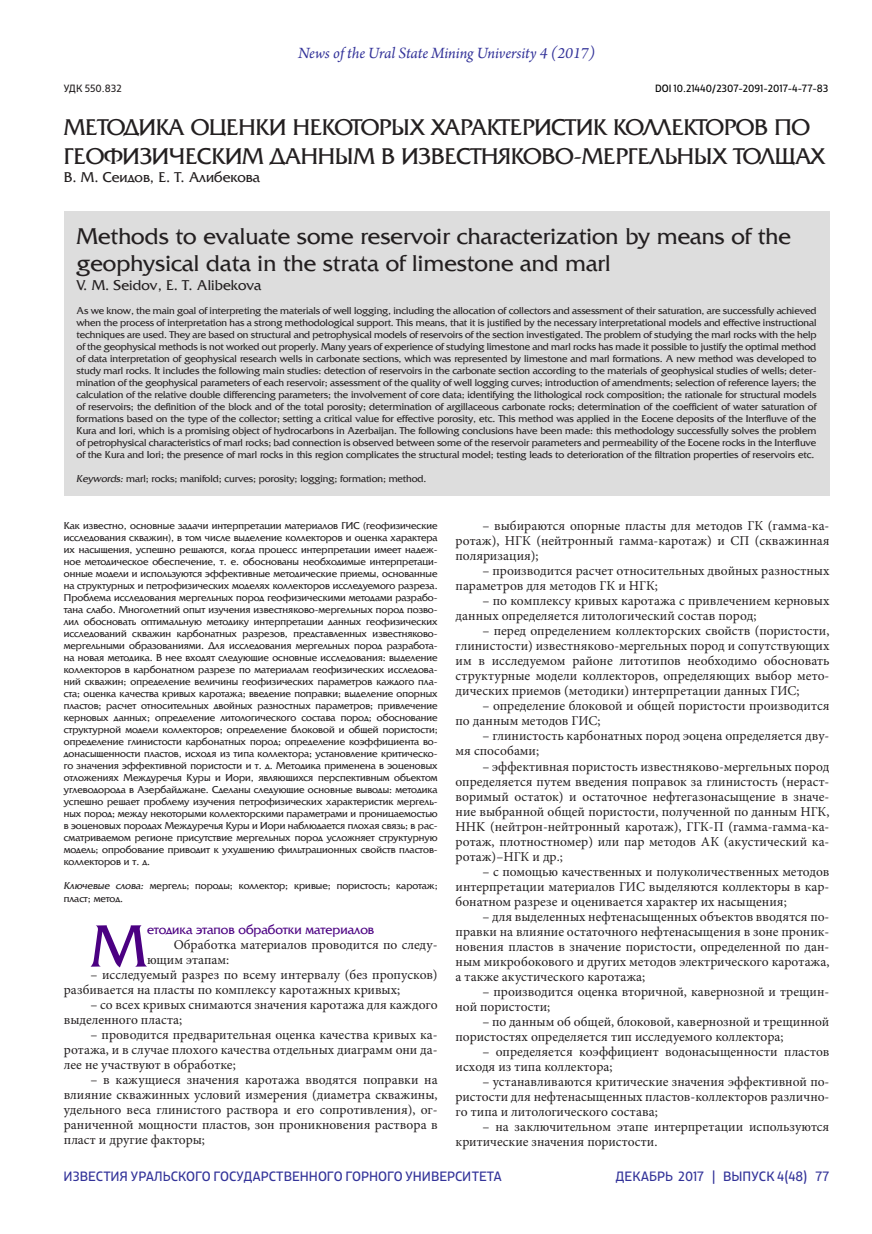
<style>
.page{position:relative;width:872px;height:1234px;background:#fff}
.page>*{position:absolute;margin:0;border:0;box-sizing:border-box;transform-origin:0 0}
.Обычный{font:62.85px "AG Friquer";color:#4b0082}
.Îñíîâíîé_òåêñò__2{font:24px/27px "AG Friquer";color:#231f20}
.Обычный-2{font:24px/28.8px "AG Friquer";letter-spacing:-.01em;color:#231f20}
.t1{font:italic 16.5px "Arno Pro";letter-spacing:-.005em;color:#339}
.Обычный-3{font:15px "AG Friquer";color:#231f20}
.Обычный-4{font:13.5px/15px "Minion Pro";color:#231f20}
.t2{font:13.5px "XXII Centar";color:#339}
.Обычный-5{font:13.5px "AG Friquer";color:#4b0082}
.Обычный-6{font:10.5px/12px "AG Friquer";letter-spacing:-.01em;color:#231f20;text-align:justify}
.Обычный-7{font:10.5px "XXII Centar";color:#000}
.Обычный-8{font:10.5px "XXII Centar";color:#231f20}
.s1{font-style:italic}
</style>
<div class="page">
<div style="left:64px;top:211px;width:765px;height:285px;background:#ddd"></div>
<h3 class="t1" style="left:298px;top:44px;width:299px">News of the Ural State Mining University 4 (2017)</h3>
<p class="Обычный-8" style="left:64px;top:81px;width:59px">УДК 550.832</p>
<p class="Обычный-7" style="left:655px;top:81px;width:175px">DOI 10.21440/2307-2091-2017-4-77-83</p>
<p class="Обычный-2" style="left:64px;top:113px;width:762px">МЕТОДИКА ОЦЕНКИ НЕКОТОРЫХ ХАРАКТЕРИСТИК КОЛЛЕКТОРОВ ПО<br>ГЕОФИЗИЧЕСКИМ ДАННЫМ В ИЗВЕСТНЯКОВО-МЕРГЕЛЬНЫХ ТОЛЩАХ</p>
<p class="Обычный-3" style="left:64px;top:169px;width:198px">В. М. Сеидов, Е. Т. Алибекова</p>
<p class="Îñíîâíîé_òåêñò__2" style="left:77px;top:223px;width:716px">Methods to evaluate some reservoir characterization by means of the geophysical data in the strata of limestone and marl</p>
<p class="Обычный-3" style="left:77px;top:277px;width:186px">V. M. Seidov, E. T. Alibekova</p>
<p class="Обычный-6" style="left:77px;top:305px;width:741px">As we know, the main goal of interpreting the materials of well logging, including the allocation of collectors and assessment of their saturation, are successfully achieved when the process of interpretation has a strong methodological support. This means, that it is justified by the necessary interpretational models and effective instructional techniques are used. They are based on structural and petrophysical models of reservoirs of the section investigated. The problem of studying the marl rocks with the help of the geophysical methods is not worked out properly. Many years of experience of studying limestone and marl rocks has made it possible to justify the optimal method of data interpretation of geophysical research wells in carbonate sections, which was represented by limestone and marl formations. A new method was developed to study marl rocks. It includes the following main studies: detection of reservoirs in the carbonate section according to the materials of geophysical studies of wells; deter&shy;mination of the geophysical parameters of each reservoir; assessment of the quality of well logging curves; introduction of amendments; selection of reference layers; the calculation of the relative double differencing parameters; the involvement of core data; identifying the lithological rock composition; the rationale for structural models of reservoirs; the definition of the block and of the total porosity; determination of argillaceous carbonate rocks; determination of the coefficient of water saturation of formations based on the type of the collector; setting a critical value for effective porosity, etc. This method was applied in the Eocene deposits of the Interfluve of the Kura and Iori, which is a promising object of hydrocarbons in Azerbaijan. The following conclusions have been made: this methodology successfully solves the problem of petrophysical characteristics of marl rocks; bad connection is observed between some of the reservoir parameters and permeability of the Eocene rocks in the Interfluve of the Kura and Iori; the presence of marl rocks in this region complicates the structural model; testing leads to deterioration of the filtration properties of reservoirs etc.</p>
<p class="Обычный-6" style="left:77px;top:473px;width:351px"><span class="s1">Keywords:</span> marl; rocks; manifold; curves; porosity; logging; formation; method.</p>
<p class="Обычный-6" style="left:64px;top:519px;width:375px">Как известно, основные задачи интерпретации материалов ГИС (геофизические исследования скважин), в том числе выделение коллекторов и оценка характера их насыщения, успешно решаются, когда процесс интерпретации имеет надеж&shy;ное методическое обеспечение, т. е. обоснованы необходимые интерпретаци&shy;онные модели и используются эффективные методические приемы, основанные на структурных и петрофизических моделях коллекторов исследуемого разреза.<br>Проблема исследования мергельных пород геофизическими методами разрабо&shy;тана слабо. Многолетний опыт изучения известняково-мергельных пород позво&shy;лил обосновать оптимальную методику интерпретации данных геофизических исследований скважин карбонатных разрезов, представленных известняково&shy;мергельными образованиями. Для исследования мергельных пород разработа&shy;на новая методика. В нее входят следующие основные исследования: выделение коллекторов в карбонатном разрезе по материалам геофизических исследова&shy;ний скважин; определение величины геофизических параметров каждого пла&shy;ста; оценка качества кривых каротажа; введение поправки; выделение опорных пластов; расчет относительных двойных разностных параметров; привлечение керновых данных; определение литологического состава пород; обоснование структурной модели коллекторов; определение блоковой и общей пористости; определение глинистости карбонатных пород; определение коэффициента во&shy;донасыщенности пластов, исходя из типа коллектора; установление критическо&shy;го значения эффективной пористости и т. д. Методика применена в эоценовых отложениях Междуречья Куры и Иори, являющихся перспективным объектом углеводорода в Азербайджане. Сделаны следующие основные выводы: методика успешно решает проблему изучения петрофизических характеристик мергель&shy;ных пород; между некоторыми коллекторскими параметрами и проницаемостью в эоценовых породах Междуречья Куры и Иори наблюдается плохая связь; в рас&shy;сматриваемом регионе присутствие мергельных пород усложняет структурную модель; опробование приводит к ухудшению фильтрационных свойств пластов&shy;коллекторов и т. д.</p>
<p class="Обычный-6" style="left:64px;top:879px;width:375px;line-height:12.6px"><span class="s1">Ключевые слова:</span> мергель; породы; коллектор; кривые; пористость; каротаж; пласт; метод.</p>
<p class="Обычный" style="left:90px;top:913px;width:58px">М</p>
<p class="Обычный-5" style="left:147px;top:922px;width:229px">етодика этапов обработки материалов</p>
<p class="Обычный-4" style="left:147px;top:937px;width:292px;text-indent:27px">Обработка материалов проводится по следу&shy;ющим этапам:</p>
<p class="Обычный-4" style="left:64px;top:967px;width:375px;text-indent:27px">– исследуемый разрез по всему интервалу (без пропусков) разбивается на пласты по комплексу каротажных кривых;</p>
<p class="Обычный-4" style="left:64px;top:997px;width:375px;text-indent:27px">– со всех кривых снимаются значения каротажа для каждого выделенного пласта;</p>
<p class="Обычный-4" style="left:64px;top:1027px;width:375px;text-align:justify;text-indent:27px">– проводится предварительная оценка качества кривых ка&shy;ротажа, и в случае плохого качества отдельных диаграмм они да&shy;лее не участвуют в обработке;</p>
<p class="Обычный-4" style="left:64px;top:1072px;width:375px;text-align:justify;text-indent:27px">– в кажущиеся значения каротажа вводятся поправки на влияние скважинных условий измерения (диаметра скважины, удельного веса глинистого раствора и его сопротивления), ог&shy;раниченной мощности пластов, зон проникновения раствора в пласт и другие факторы;</p>
<p class="Обычный-4" style="left:455px;top:518px;width:375px;text-align:justify;text-indent:27px">– выбираются опорные пласты для методов ГК (гамма-ка&shy;ротаж), НГК (нейтронный гамма-каротаж) и СП (скважинная поляризация);</p>
<p class="Обычный-4" style="left:455px;top:563px;width:375px;text-indent:27px">– производится расчет относительных двойных разностных параметров для методов ГК и НГК;</p>
<p class="Обычный-4" style="left:455px;top:593px;width:375px;text-indent:27px">– по комплексу кривых каротажа с привлечением керновых данных определяется литологический состав пород;</p>
<p class="Обычный-4" style="left:455px;top:623px;width:375px;text-align:justify;text-indent:27px">– перед определением коллекторских свойств (пористости, глинистости) известняково-мергельных пород и сопутствующих им в исследуемом районе литотипов необходимо обосновать структурные модели коллекторов, определяющих выбор мето&shy;дических приемов (методики) интерпретации данных ГИС;</p>
<p class="Обычный-4" style="left:455px;top:698px;width:375px;text-indent:27px">– определение блоковой и общей пористости производится по данным методов ГИС;</p>
<p class="Обычный-4" style="left:455px;top:728px;width:375px;text-indent:27px">– глинистость карбонатных пород эоцена определяется дву&shy;мя способами;</p>
<p class="Обычный-4" style="left:455px;top:758px;width:375px;text-align:justify;text-indent:27px">– эффективная пористость известняково-мергельных пород определяется путем введения поправок за глинистость (нераст&shy;воримый остаток) и остаточное нефтегазонасыщение в значе&shy;ние выбранной общей пористости, полученной по данным НГК, HНK (нейтрон-нейтронный каротаж), ГГК-П (гамма-гамма-ка&shy;ротаж, плотностномер) или пар методов АК (акустический ка&shy;ротаж)–НГК и др.;</p>
<p class="Обычный-4" style="left:455px;top:863px;width:375px;text-align:justify;text-indent:27px">– с помощью качественных и полуколичественных методов интерпретации материалов ГИС выделяются коллекторы в кар&shy;бонатном разрезе и оценивается характер их насыщения;</p>
<p class="Обычный-4" style="left:455px;top:908px;width:375px;text-align:justify;text-indent:27px">– для выделенных нефтенасыщенных объектов вводятся по&shy;правки на влияние остаточного нефтенасыщения в зоне проник&shy;новения пластов в значение пористости, определенной по дан&shy;ным микробокового и других методов электрического каротажа, а также акустического каротажа;</p>
<p class="Обычный-4" style="left:455px;top:983px;width:375px;text-indent:27px">– производится оценка вторичной, кавернозной и трещин&shy;ной пористости;</p>
<p class="Обычный-4" style="left:455px;top:1013px;width:375px;text-indent:27px">– по данным об общей, блоковой, кавернозной и трещинной пористостях определяется тип исследуемого коллектора;</p>
<p class="Обычный-4" style="left:455px;top:1043px;width:375px;text-indent:27px">– определяется коэффициент водонасыщенности пластов исходя из типа коллектора;</p>
<p class="Обычный-4" style="left:455px;top:1073px;width:375px;text-align:justify;text-indent:27px">– устанавливаются критические значения эффективной по&shy;ристости для нефтенасыщенных пластов-коллекторов различно&shy;го типа и литологического состава;</p>
<p class="Обычный-4" style="left:455px;top:1118px;width:375px;text-indent:27px">– на заключительном этапе интерпретации используются критические значения пористости.</p>
<p class="t2" style="left:64px;top:1167px;width:440px">ИЗВЕСТИЯ УРАЛЬСКОГО ГОСУДАРСТВЕННОГО ГОРНОГО УНИВЕРСИТЕТА</p>
<p class="t2" style="left:616px;top:1167px;width:215px">ДЕКАБРЬ 2017 | ВЫПУСК 4(48) 77</p>
</div>
